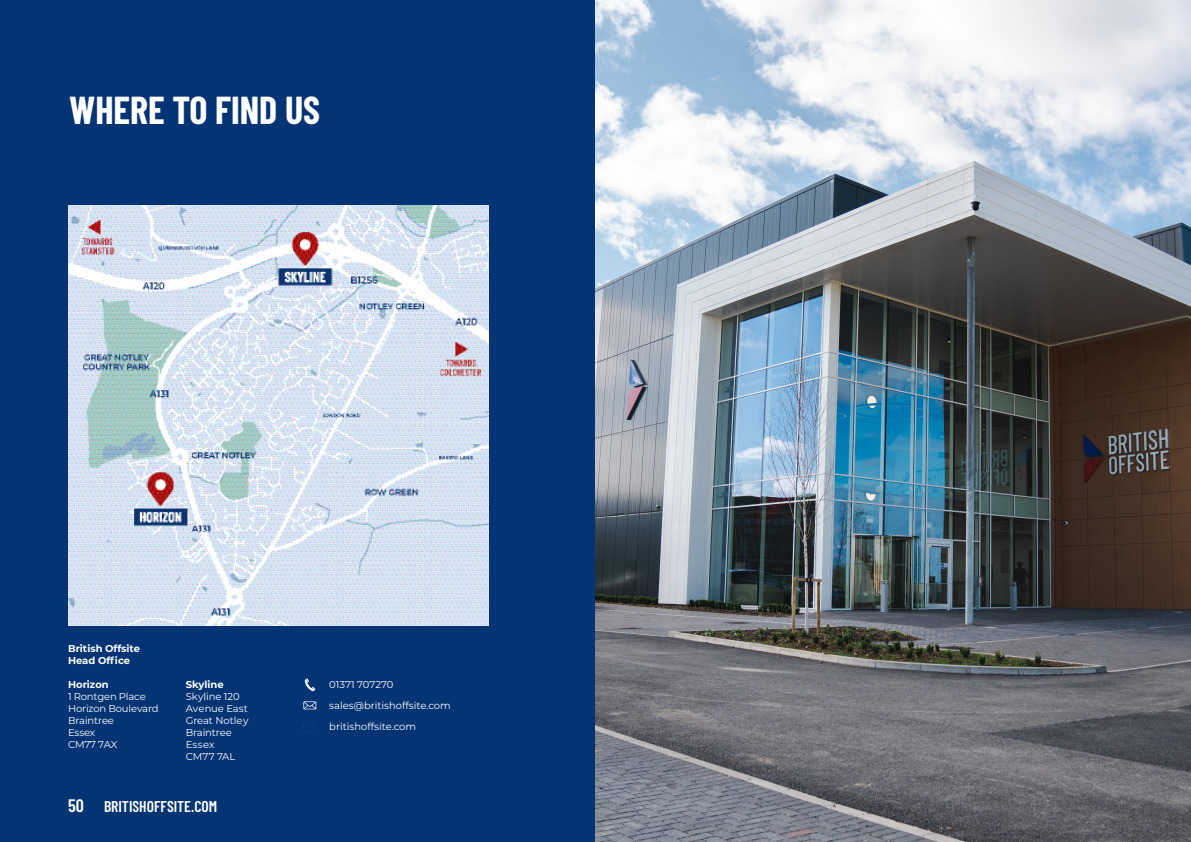
<style>
.page{position:relative;width:1191px;height:842px;background:#fff}
.page>*{position:absolute;margin:0;border:0;box-sizing:border-box;transform-origin:0 0}
.t1{font:700 38px "Barlow Condensed";color:#fff}
.t2{font:600 18px "Barlow Condensed";color:#fff}
.t3{font:600 15.6px "Barlow Condensed";color:#fff}
._10_12pt_Text{font:10px/12px "Montserrat";letter-spacing:-.01em;color:#fff}
._10_12pt_Headings{font:700 10px/12px "Montserrat";color:#fff}
</style>
<div class="page">
<div style="left:0;top:0;width:595px;height:842px;background:#053474"></div>
<img style="left:68px;top:205px;width:420px;height:420px">
<svg style="left:305px;top:678px;width:10px;height:13px"></svg>
<svg style="left:303px;top:701px;width:13px;height:8px"></svg>
<svg style="left:303px;top:720px;width:13px;height:13px"></svg>
<img style="left:595px;top:0;width:596px;height:842px">
<p class="t1" style="left:69px;top:83px;width:252px">WHERE TO FIND US</p>
<p class="_10_12pt_Headings" style="left:68px;top:642px;width:74px">British Offsite<br>Head Office</p>
<p class="_10_12pt_Headings" style="left:68px;top:678px;width:42px">Horizon</p>
<p class="_10_12pt_Text" style="left:68px;top:690px;width:92px">1 Rontgen Place<br>Horizon Boulevard</p>
<p class="_10_12pt_Text" style="left:68px;top:714px;width:47px">Braintree</p>
<p class="_10_12pt_Text" style="left:68px;top:726px;width:29px">Essex</p>
<p class="_10_12pt_Text" style="left:68px;top:738px;width:51px">CM77 7AX</p>
<p class="_10_12pt_Headings" style="left:186px;top:678px;width:39px">Skyline</p>
<p class="_10_12pt_Text" style="left:186px;top:690px;width:56px">Skyline 120</p>
<p class="_10_12pt_Text" style="left:186px;top:702px;width:64px">Avenue East</p>
<p class="_10_12pt_Text" style="left:186px;top:714px;width:64px">Great Notley</p>
<p class="_10_12pt_Text" style="left:186px;top:726px;width:48px">Braintree</p>
<p class="_10_12pt_Text" style="left:186px;top:738px;width:30px">Essex</p>
<p class="_10_12pt_Text" style="left:186px;top:750px;width:51px">CM77 7AL</p>
<p class="t2" style="left:68px;top:792px;width:17px">50</p>
<p class="t3" style="left:104px;top:795px;width:115px">BRITISHOFFSITE.COM</p>
<p class="_10_12pt_Text" style="left:329px;top:678px;width:66px">01371 707270</p>
<p class="_10_12pt_Text" style="left:329px;top:699px;width:123px">sales@britishoffsite.com</p>
<p class="_10_12pt_Text" style="left:329px;top:720px;width:88px">britishoffsite.com</p>
</div>
